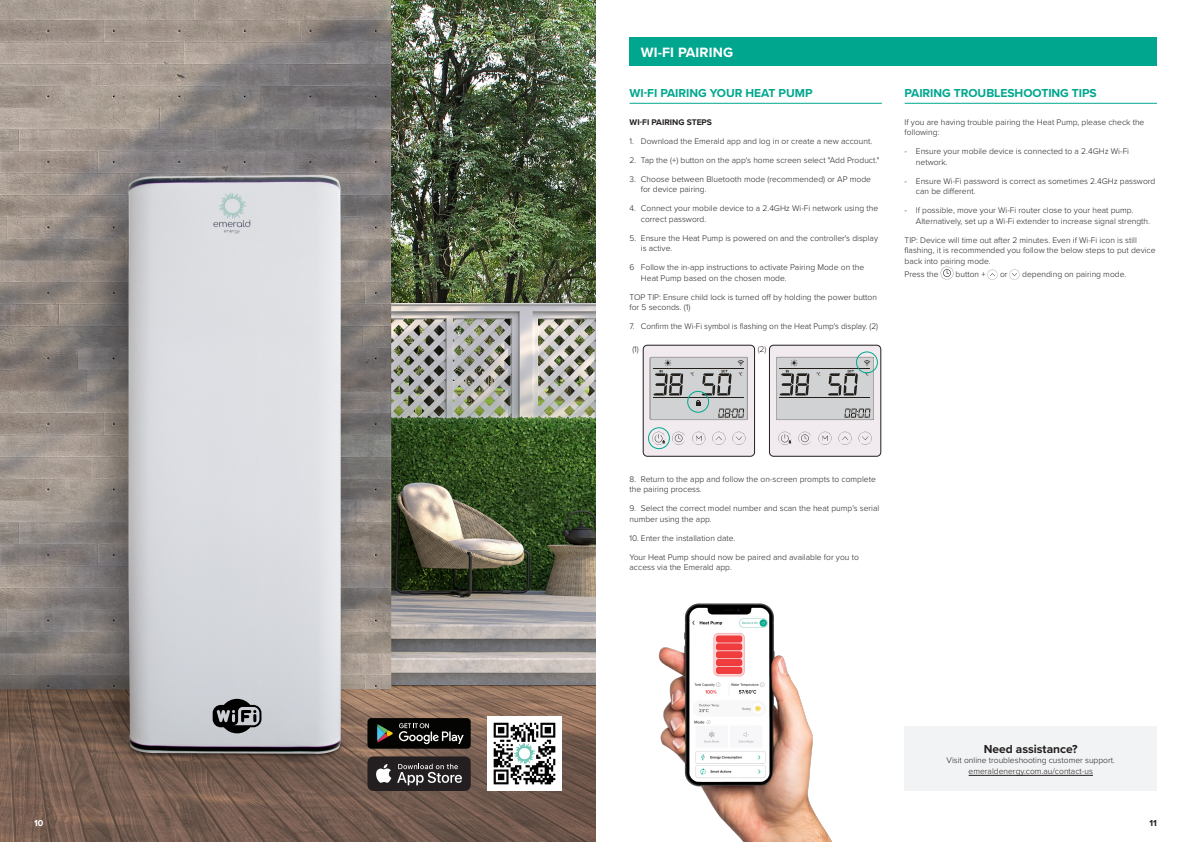
<style>
.page{position:relative;width:1191px;height:842px;background:#fff}
.page>*{position:absolute;margin:0;border:0;box-sizing:border-box;transform-origin:0 0}
.t1{font:700 14px "Proxima Nova";letter-spacing:.01em;color:#fff}
.t2{font:700 12px "Proxima Nova";letter-spacing:-.005em;color:#00a78e}
.t3{font:700 12px "Proxima Nova";color:#231f20}
.t4{font:700 9px "Proxima Nova";color:#fff}
.t5{font:700 9px "Proxima Nova";color:#231f20}
.t6{font:300 8.5px/10.5px "Proxima Nova";color:#231f20}
.t7{font:700 8.5px "Proxima Nova";color:#231f20}
</style>
<div class="page">
<img style="left:0;top:0;width:595px;height:842px">
<div style="left:629px;top:37px;width:528px;height:28px;background:#00a78e"></div>
<hr style="left:629px;top:103px;width:253px;height:1px;background:#00a78e">
<hr style="left:904px;top:103px;width:253px;height:1px;background:#00a78e">
<svg style="left:941px;top:267px;width:12px;height:12px"></svg>
<svg style="left:987px;top:269px;width:10px;height:10px"></svg>
<svg style="left:1009px;top:269px;width:11px;height:10px"></svg>
<div style="left:769px;top:345px;width:111px;height:111px;background:#f1eaee;border-radius:4px"></div>
<div style="left:769px;top:345px;width:112px;height:111px;border:1px solid #231f20;border-radius:4px"></div>
<div style="left:776px;top:357px;width:97px;height:62px;background:#d1d2d4"></div>
<div style="left:776px;top:357px;width:97px;height:63px;border:1px solid #aba9a7"></div>
<svg style="left:818px;top:432px;width:13px;height:13px"></svg>
<svg style="left:798px;top:432px;width:13px;height:13px"></svg>
<svg style="left:778px;top:432px;width:13px;height:13px"></svg>
<hr style="left:779px;top:368px;width:91px;height:1px;background:#221f1b">
<svg style="left:779px;top:359px;width:30px;height:36px"></svg>
<svg style="left:858px;top:432px;width:13px;height:13px"></svg>
<svg style="left:838px;top:432px;width:13px;height:13px"></svg>
<svg style="left:864px;top:360px;width:6px;height:6px"></svg>
<svg style="left:828px;top:370px;width:30px;height:25px"></svg>
<svg style="left:844px;top:409px;width:26px;height:9px"></svg>
<div style="left:856px;top:351px;width:22px;height:22px;border:1px solid #00a78e;border-radius:50%"></div>
<div style="left:643px;top:345px;width:111px;height:111px;background:#f1eaee;border-radius:4px"></div>
<div style="left:643px;top:345px;width:111px;height:111px;border:1px solid #231f20;border-radius:4px"></div>
<div style="left:650px;top:357px;width:97px;height:62px;background:#d1d2d4"></div>
<div style="left:650px;top:357px;width:97px;height:63px;border:1px solid #aba9a7"></div>
<svg style="left:692px;top:432px;width:13px;height:13px"></svg>
<svg style="left:672px;top:432px;width:13px;height:13px"></svg>
<svg style="left:652px;top:432px;width:13px;height:13px"></svg>
<hr style="left:653px;top:368px;width:91px;height:1px;background:#221f1b">
<svg style="left:653px;top:359px;width:30px;height:36px"></svg>
<svg style="left:732px;top:432px;width:13px;height:13px"></svg>
<svg style="left:712px;top:432px;width:13px;height:13px"></svg>
<svg style="left:690px;top:360px;width:54px;height:58px"></svg>
<div style="left:687px;top:391px;width:22px;height:22px;border:1px solid #00a78e;border-radius:50%"></div>
<div style="left:648px;top:427px;width:22px;height:22px;border:1px solid #00a78e;border-radius:50%"></div>
<img style="left:658px;top:603px;width:175px;height:239px">
<img style="left:487px;top:717px;width:74px;height:74px">
<svg style="left:213px;top:699px;width:48px;height:34px;background:#626466"></svg>
<svg style="left:367px;top:756px;width:104px;height:35px;background:#454142"></svg>
<div style="left:367px;top:718px;width:104px;height:31px;background:#040503;border-radius:4px"></div>
<svg style="left:399px;top:723px;width:65px;height:21px"></svg>
<svg style="left:377px;top:724px;width:16px;height:19px"></svg>
<div style="left:904px;top:726px;width:253px;height:65px;background:#f2f3f4"></div>
<hr style="left:968px;top:775px;width:125px;height:1px;background:#231f20">
<p class="t1" style="left:641px;top:41px;width:94px">WI-FI PAIRING</p>
<p class="t2" style="left:629px;top:84px;width:184px">WI-FI PAIRING YOUR HEAT PUMP</p>
<p class="t7" style="left:629px;top:116px;width:84px">WI-FI PAIRING STEPS</p>
<p class="t6" style="left:629px;top:135px;width:244px">1. Download the Emerald app and log in or create a new account.</p>
<p class="t6" style="left:629px;top:154px;width:251px">2. Tap the (+) button on the app's home screen select "Add Product."</p>
<p class="t6" style="left:641px;top:173px;width:232px;text-indent:-11px">3. Choose between Bluetooth mode (recommended) or AP mode for device pairing.</p>
<p class="t6" style="left:641px;top:203px;width:239px;text-indent:-11px">4. Connect your mobile device to a 2.4GHz Wi-Fi network using the correct password.</p>
<p class="t6" style="left:641px;top:232px;width:239px;text-indent:-11px">5. Ensure the Heat Pump is powered on and the controller's display is active.</p>
<p class="t6" style="left:641px;top:262px;width:225px;text-indent:-11px">6 Follow the in-app instructions to activate Pairing Mode on the<br>Heat Pump based on the chosen mode.</p>
<p class="t6" style="left:629px;top:291px;width:249px">TOP TIP: Ensure child lock is turned off by holding the power button for 5 seconds. (1)</p>
<p class="t6" style="left:629px;top:321px;width:250px">7. Confirm the Wi-Fi symbol is flashing on the Heat Pump's display. (2)</p>
<p class="t6" style="left:632px;top:343px;width:8px">(1)</p>
<p class="t6" style="left:757px;top:343px;width:10px">(2)</p>
<p class="t2" style="left:904px;top:84px;width:194px">PAIRING TROUBLESHOOTING TIPS</p>
<p class="t6" style="left:904px;top:116px;width:241px">If you are having trouble pairing the Heat Pump, please check the following:</p>
<p class="t6" style="left:916px;top:146px;width:215px;text-indent:-11px">- Ensure your mobile device is connected to a 2.4GHz Wi-Fi network.</p>
<p class="t6" style="left:916px;top:175px;width:241px;text-indent:-11px">- Ensure Wi-Fi password is correct as sometimes 2.4GHz password can be different.</p>
<p class="t6" style="left:916px;top:205px;width:236px;text-indent:-11px">- If possible, move your Wi-Fi router close to your heat pump.<br>Alternatively, set up a Wi-Fi extender to increase signal strength.</p>
<p class="t6" style="left:904px;top:234px;width:252px">TIP: Device will time out after 2 minutes. Even if Wi-Fi icon is still flashing, it is recommended you follow the below steps to put device back into pairing mode.</p>
<p class="t6" style="left:904px;top:269px;width:36px">Press the</p>
<p class="t6" style="left:955px;top:269px;width:31px">button +</p>
<p class="t6" style="left:1000px;top:269px;width:9px">or</p>
<p class="t6" style="left:1022px;top:269px;width:106px">depending on pairing mode.</p>
<p class="t6" style="left:629px;top:473px;width:248px">8. Return to the app and follow the on-screen prompts to complete the pairing process.</p>
<p class="t6" style="left:629px;top:503px;width:251px">9. Select the correct model number and scan the heat pump's serial number using the app.</p>
<p class="t6" style="left:629px;top:532px;width:107px">10. Enter the installation date.</p>
<p class="t6" style="left:629px;top:551px;width:231px">Your Heat Pump should now be paired and available for you to access via the Emerald app.</p>
<p class="t3" style="left:983px;top:740px;width:95px">Need assistance?</p>
<p class="t6" style="left:946px;top:755px;width:170px;text-align:center">Visit online troubleshooting customer support. emeraldenergy.com.au/contact-us</p>
<p class="t4" style="left:34px;top:817px;width:11px">10</p>
<p class="t5" style="left:1149px;top:817px;width:9px">11</p>
</div>
